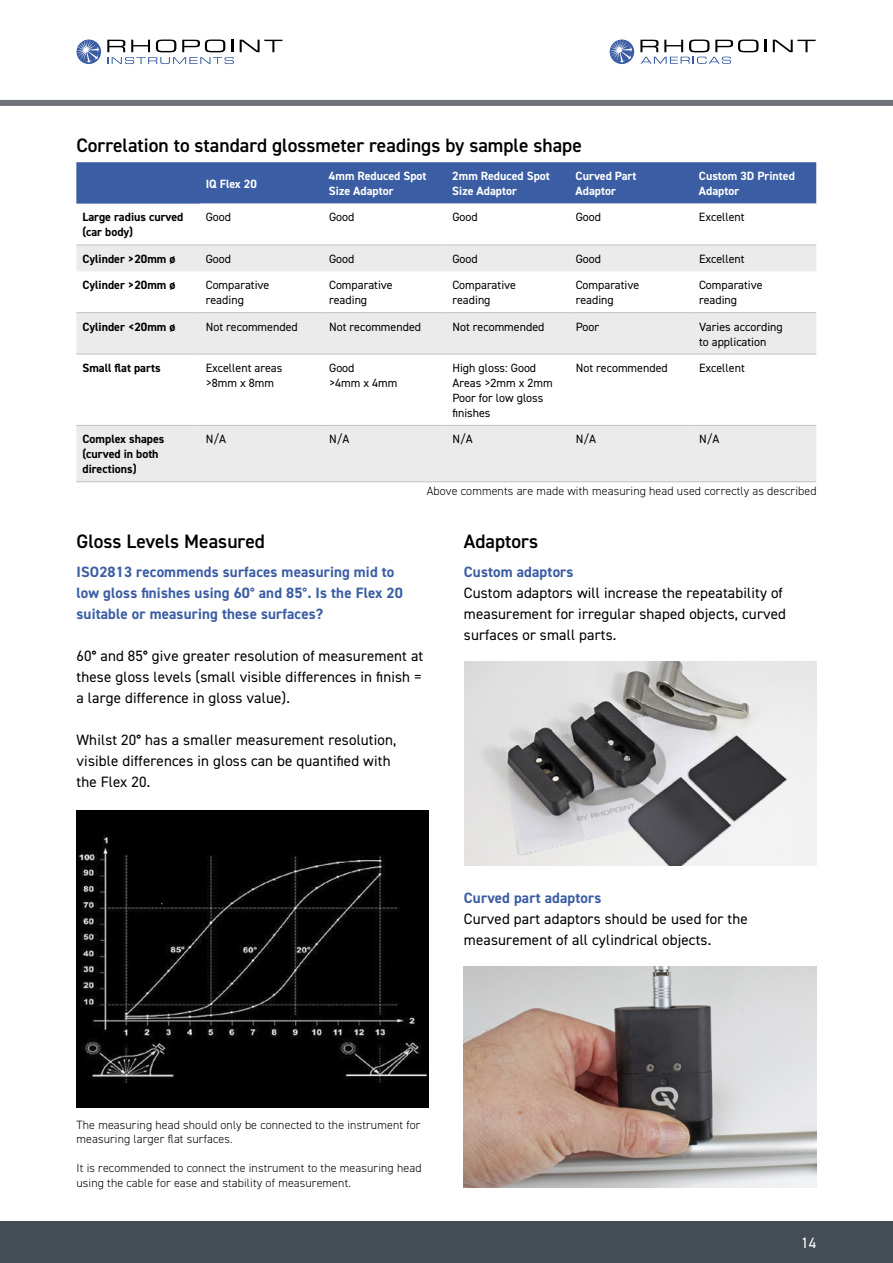
<style>
.page{position:relative;width:893px;height:1263px;background:#fff}
.page>*{position:absolute;margin:0;border:0;box-sizing:border-box;transform-origin:0 0}
.t1{font:600 19.5px "DIN2014";color:#000}
.t2{font:15px/21px "DIN2014";letter-spacing:.01em;color:#000}
.t3{font:700 15px/21px "DIN2014";letter-spacing:.01em;color:#3b5da3}
.t4{font:15px "DIN2014";color:#fff}
.t5{font:12px/15px "DIN2014";color:#000}
.t6{font:300 12px/14.4px "DIN2014";letter-spacing:.01em;color:#000}
.t7{font:700 12px/15px "DIN2014";color:#000}
.t8{font:700 12px/15px "DIN2014";color:#fff}
.s1{font-weight:600}
</style>
<div class="page">
<div style="left:0;top:100px;width:893px;height:6px;background:#70737a"></div>
<svg style="left:240px;top:40px;width:42px;height:12px"></svg>
<svg style="left:107px;top:40px;width:127px;height:24px"></svg>
<svg style="left:77px;top:40px;width:24px;height:24px"></svg>
<svg style="left:77px;top:40px;width:22px;height:23px"></svg>
<svg style="left:764px;top:40px;width:2px;height:12px"></svg>
<svg style="left:773px;top:40px;width:43px;height:12px"></svg>
<svg style="left:610px;top:40px;width:24px;height:24px"></svg>
<svg style="left:610px;top:40px;width:22px;height:23px"></svg>
<svg style="left:640px;top:40px;width:118px;height:24px"></svg>
<div style="left:0;top:1221px;width:893px;height:42px;background:#444d55"></div>
<div style="left:76px;top:162px;width:740px;height:42px;background:#3b5da3"></div>
<svg style="left:200px;top:244px;width:616px;height:1px"></svg>
<div style="left:76px;top:246px;width:740px;height:25px;background:#ebebeb"></div>
<svg style="left:76px;top:313px;width:740px;height:168px;fill:#ebebeb"></svg>
<hr style="left:76px;top:312px;width:124px;height:1px;background:#c0c0c0">
<hr style="left:76px;top:354px;width:124px;height:1px;background:#c0c0c0">
<hr style="left:76px;top:425px;width:124px;height:1px;background:#c0c0c0">
<hr style="left:76px;top:481px;width:124px;height:1px;background:#c0c0c0">
<hr style="left:76px;top:245px;width:124px;height:1px;background:#c0c0c0">
<hr style="left:200px;top:245px;width:123px;height:1px;background:#c0c0c0">
<hr style="left:323px;top:245px;width:123px;height:1px;background:#c0c0c0">
<hr style="left:446px;top:245px;width:124px;height:1px;background:#c0c0c0">
<hr style="left:570px;top:245px;width:123px;height:1px;background:#c0c0c0">
<hr style="left:693px;top:245px;width:123px;height:1px;background:#c0c0c0">
<hr style="left:200px;top:312px;width:123px;height:1px;background:#c0c0c0">
<hr style="left:323px;top:312px;width:123px;height:1px;background:#c0c0c0">
<hr style="left:446px;top:312px;width:124px;height:1px;background:#c0c0c0">
<hr style="left:570px;top:312px;width:123px;height:1px;background:#c0c0c0">
<hr style="left:693px;top:312px;width:123px;height:1px;background:#c0c0c0">
<hr style="left:200px;top:354px;width:123px;height:1px;background:#c0c0c0">
<hr style="left:323px;top:354px;width:123px;height:1px;background:#c0c0c0">
<hr style="left:446px;top:354px;width:124px;height:1px;background:#c0c0c0">
<hr style="left:570px;top:354px;width:123px;height:1px;background:#c0c0c0">
<hr style="left:693px;top:354px;width:123px;height:1px;background:#c0c0c0">
<hr style="left:200px;top:425px;width:123px;height:1px;background:#c0c0c0">
<hr style="left:323px;top:425px;width:123px;height:1px;background:#c0c0c0">
<hr style="left:446px;top:425px;width:124px;height:1px;background:#c0c0c0">
<hr style="left:570px;top:425px;width:123px;height:1px;background:#c0c0c0">
<hr style="left:693px;top:425px;width:123px;height:1px;background:#c0c0c0">
<hr style="left:200px;top:481px;width:123px;height:1px;background:#c0c0c0">
<hr style="left:323px;top:481px;width:123px;height:1px;background:#c0c0c0">
<hr style="left:446px;top:481px;width:124px;height:1px;background:#c0c0c0">
<hr style="left:570px;top:481px;width:123px;height:1px;background:#c0c0c0">
<hr style="left:693px;top:481px;width:123px;height:1px;background:#c0c0c0">
<div style="left:76px;top:810px;width:353px;height:297px;background:#000"></div>
<img style="left:76px;top:834px;width:351px;height:249px">
<img style="left:464px;top:662px;width:352px;height:204px">
<img style="left:463px;top:966px;width:353px;height:221px">
<h1 class="t1" style="left:76px;top:136px;width:507px">Correlation to standard glossmeter readings by sample shape</h1>
<p class="t8" style="left:206px;top:176px;width:53px">IQ Flex 20</p>
<p class="t8" style="left:329px;top:169px;width:99px">4mm Reduced Spot<br>Size Adaptor</p>
<p class="t8" style="left:452px;top:169px;width:99px">2mm Reduced Spot<br>Size Adaptor</p>
<p class="t8" style="left:576px;top:169px;width:62px">Curved Part<br>Adaptor</p>
<p class="t8" style="left:699px;top:169px;width:97px">Custom 3D Printed<br>Adaptor</p>
<p class="t7" style="left:82px;top:210px;width:103px">Large radius curved (car body)</p>
<p class="t5" style="left:206px;top:210px;width:27px">Good</p>
<p class="t5" style="left:329px;top:210px;width:27px">Good</p>
<p class="t5" style="left:452px;top:210px;width:27px">Good</p>
<p class="t5" style="left:576px;top:210px;width:27px">Good</p>
<p class="t5" style="left:699px;top:210px;width:47px">Excellent</p>
<p class="t7" style="left:82px;top:252px;width:95px">Cylinder &gt;20mm ø</p>
<p class="t5" style="left:206px;top:252px;width:27px">Good</p>
<p class="t5" style="left:329px;top:252px;width:27px">Good</p>
<p class="t5" style="left:452px;top:252px;width:27px">Good</p>
<p class="t5" style="left:576px;top:252px;width:27px">Good</p>
<p class="t5" style="left:699px;top:252px;width:47px">Excellent</p>
<p class="t7" style="left:82px;top:278px;width:95px">Cylinder &gt;20mm ø</p>
<p class="t5" style="left:206px;top:278px;width:65px">Comparative reading</p>
<p class="t5" style="left:329px;top:278px;width:65px">Comparative reading</p>
<p class="t5" style="left:452px;top:278px;width:65px">Comparative reading</p>
<p class="t5" style="left:576px;top:278px;width:65px">Comparative reading</p>
<p class="t5" style="left:699px;top:278px;width:65px">Comparative reading</p>
<p class="t7" style="left:82px;top:319px;width:95px">Cylinder &lt;20mm ø</p>
<p class="t5" style="left:206px;top:319px;width:94px">Not recommended</p>
<p class="t5" style="left:329px;top:319px;width:94px">Not recommended</p>
<p class="t5" style="left:452px;top:319px;width:94px">Not recommended</p>
<p class="t5" style="left:576px;top:319px;width:25px">Poor</p>
<p class="t5" style="left:699px;top:319px;width:85px">Varies according to application</p>
<p class="t7" style="left:82px;top:361px;width:80px">Small flat parts</p>
<p class="t5" style="left:206px;top:361px;width:78px">Excellent areas &gt;8mm x 8mm</p>
<p class="t5" style="left:329px;top:361px;width:70px">Good<br>&gt;4mm x 4mm</p>
<p class="t5" style="left:452px;top:361px;width:102px">High gloss: Good<br>Areas &gt;2mm x 2mm<br>Poor for low gloss finishes</p>
<p class="t5" style="left:576px;top:361px;width:94px">Not recommended</p>
<p class="t5" style="left:699px;top:361px;width:47px">Excellent</p>
<p class="t7" style="left:82px;top:432px;width:83px">Complex shapes (curved in both directions)</p>
<p class="t5" style="left:206px;top:432px;width:22px">N/A</p>
<p class="t5" style="left:329px;top:432px;width:22px">N/A</p>
<p class="t5" style="left:452px;top:432px;width:22px">N/A</p>
<p class="t5" style="left:576px;top:432px;width:22px">N/A</p>
<p class="t5" style="left:699px;top:432px;width:22px">N/A</p>
<p class="t6" style="left:427px;top:484px;width:391px">Above comments are made with measuring head used correctly as described</p>
<h1 class="t1" style="left:77px;top:532px;width:190px">Gloss Levels Measured</h1>
<p class="t3" style="left:77px;top:562px;width:328px">ISO2813 recommends surfaces measuring mid to low gloss finishes using 60<span class="s1">°</span> and 85<span class="s1">°</span>. Is the Flex 20 suitable or measuring these surfaces?</p>
<p class="t2" style="left:77px;top:646px;width:348px;text-align:justify">60<span class="s1">°</span> and 85<span class="s1">°</span> give greater resolution of measurement at these gloss levels (small visible differences in finish = a large difference in gloss value).</p>
<p class="t2" style="left:77px;top:730px;width:321px">Whilst 20<span class="s1">°</span> has a smaller measurement resolution, visible differences in gloss can be quantified with the Flex 20.</p>
<h1 class="t1" style="left:464px;top:532px;width:76px">Adaptors</h1>
<p class="t3" style="left:464px;top:562px;width:111px">Custom adaptors</p>
<p class="t2" style="left:464px;top:583px;width:324px">Custom adaptors will increase the repeatability of measurement for irregular shaped objects, curved surfaces or small parts.</p>
<p class="t3" style="left:464px;top:888px;width:139px">Curved part adaptors</p>
<p class="t2" style="left:464px;top:909px;width:285px">Curved part adaptors should be used for the measurement of all cylindrical objects.</p>
<p class="t6" style="left:77px;top:1118px;width:345px">The measuring head should only be connected to the instrument for measuring larger flat surfaces.</p>
<p class="t6" style="left:77px;top:1161px;width:346px">It is recommended to connect the instrument to the measuring head using the cable for ease and stability of measurement.</p>
<p class="t4" style="left:801px;top:1236px;width:17px">14</p>
</div>
